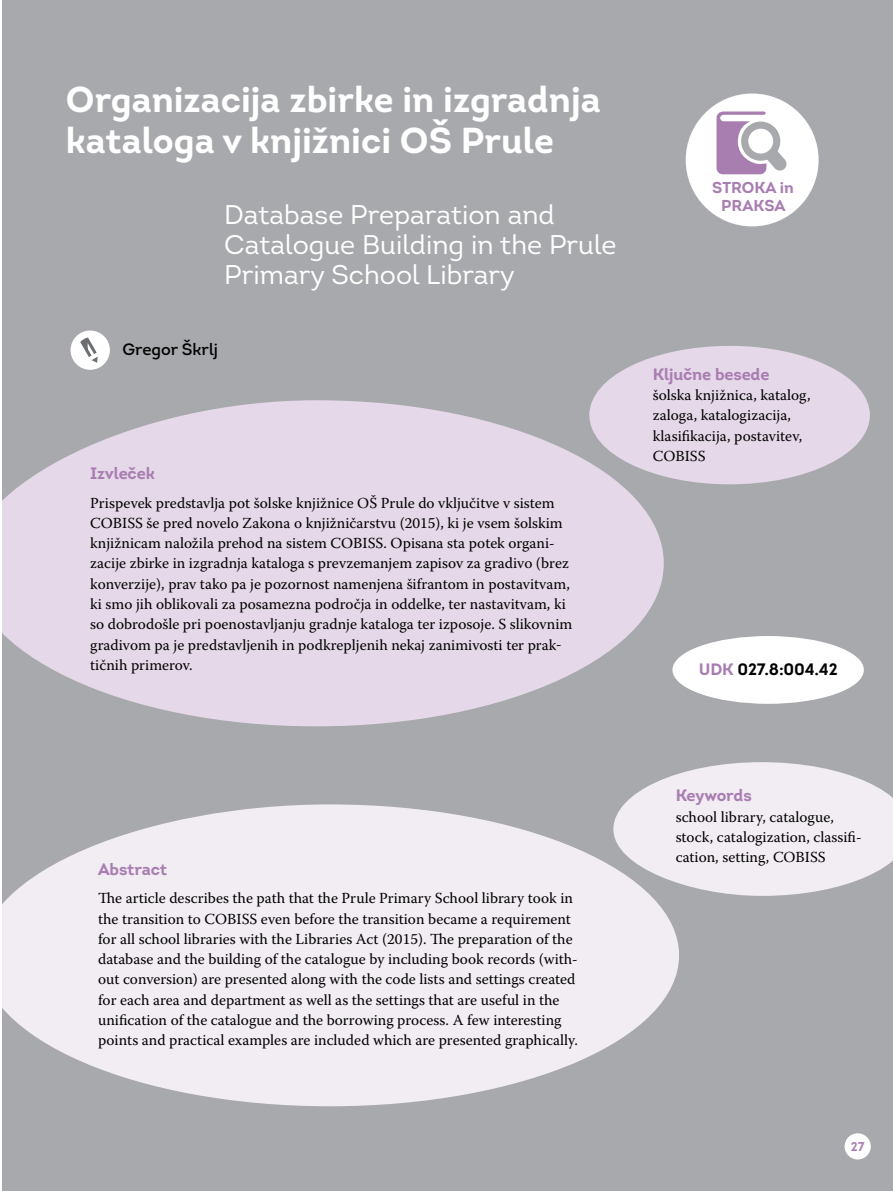
<style>
.page{position:relative;width:893px;height:1191px;background:#fff}
.page>*{position:absolute;margin:0;border:0;box-sizing:border-box;transform-origin:0 0}
.t1{font:700 36px/40.5px "Intro";color:#fff}
.t2{font:27px/30px "Intro";color:#fff}
.t3{font:700 16.5px "Intro";letter-spacing:-.01em;color:#a87eb1}
.t4{font:700 16.5px "Intro";letter-spacing:-.01em;color:#000}
.t5{font:16.5px "Intro";color:#000}
.t6{font:700 15.75px/17.9px "Intro";color:#a87eb1;text-align:center}
.t7{font:15.3px/20.2px "Warnock Pro";color:#000}
.t8{font:700 12.75px "Intro";color:#a87eb1}
.s1{color:#a87eb1}
</style>
<div class="page">
<div style="left:2px;top:0;width:891px;height:1191px;background:#a7a9ac"></div>
<svg style="left:2px;top:400px;width:662px;height:326px;fill:#e5d8e8"></svg>
<div style="left:589px;top:346px;width:281px;height:138px;background:#e5d8e8;border-radius:50%"></div>
<svg style="left:2px;top:804px;width:677px;height:302px;fill:#f2ecf3"></svg>
<svg style="left:613px;top:762px;width:280px;height:134px"></svg>
<div style="left:686px;top:93px;width:133px;height:133px;background:#fff;border-radius:50%"></div>
<div style="left:71px;top:330px;width:39px;height:40px;background:#fff;border-radius:50%"></div>
<svg style="left:80px;top:337px;width:18px;height:26px"></svg>
<svg style="left:716px;top:111px;width:71px;height:63px"></svg>
<div style="left:672px;top:636px;width:192px;height:68px;background:#fff;border-radius:50%"></div>
<div style="left:845px;top:1133px;width:26px;height:26px;background:#fff;border-radius:50%"></div>
<h1 class="t1" style="left:66px;top:79px;width:536px">Organizacija zbirke in izgradnja kataloga v knjižnici OŠ Prule</h1>
<h2 class="t2" style="left:224px;top:199px;width:394px">Database Preparation and<br>Catalogue Building in the Prule<br>Primary School Library</h2>
<p class="t5" style="left:122px;top:339px;width:97px">Gregor Škrlj</p>
<p class="t3" style="left:90px;top:462px;width:66px">Izvleček</p>
<p class="t7" style="left:90px;top:492px;width:484px">Prispevek predstavlja pot šolske knjižnice OŠ Prule do vključitve v sistem COBISS še pred novelo Zakona o knjižničarstvu (2015), ki je vsem šolskim knjižnicam naložila prehod na sistem COBISS. Opisana sta potek organi&shy;zacije zbirke in izgradnja kataloga s prevzemanjem zapisov za gradivo (brez konverzije), prav tako pa je pozornost namenjena šifrantom in postavitvam, ki smo jih oblikovali za posamezna področja in oddelke, ter nastavitvam, ki so dobrodošle pri poenostavljanju gradnje kataloga ter izposoje. S slikovnim gradivom pa je predstavljenih in podkrepljenih nekaj zanimivosti ter prak&shy;tičnih primerov.</p>
<p class="t6" style="left:712px;top:179px;width:83px">STROKA in<br>PRAKSA</p>
<p class="t3" style="left:653px;top:363px;width:118px">Ključne besede</p>
<p class="t7" style="left:653px;top:384px;width:159px">šolska knjižnica, katalog, zaloga, katalogizacija, klasifikacija, postavitev,<br>COBISS</p>
<p class="t4" style="left:699px;top:659px;width:140px"><span class="s1">UDK</span> 027.8:004.42</p>
<p class="t3" style="left:98px;top:858px;width:71px">Abstract</p>
<p class="t7" style="left:98px;top:888px;width:481px">The article describes the path that the Prule Primary School library took in the transition to COBISS even before the transition became a requirement for all school libraries with the Libraries Act (2015). The preparation of the database and the building of the catalogue by including book records (with&shy;out conversion) are presented along with the code lists and settings created for each area and department as well as the settings that are useful in the unification of the catalogue and the borrowing process. A few interesting points and practical examples are included which are presented graphically.</p>
<p class="t3" style="left:676px;top:785px;width:78px">Keywords</p>
<p class="t7" style="left:676px;top:806px;width:187px">school library, catalogue, stock, catalogization, classifi&shy;cation, setting, COBISS</p>
<p class="t8" style="left:851px;top:1137px;width:15px">27</p>
</div>
